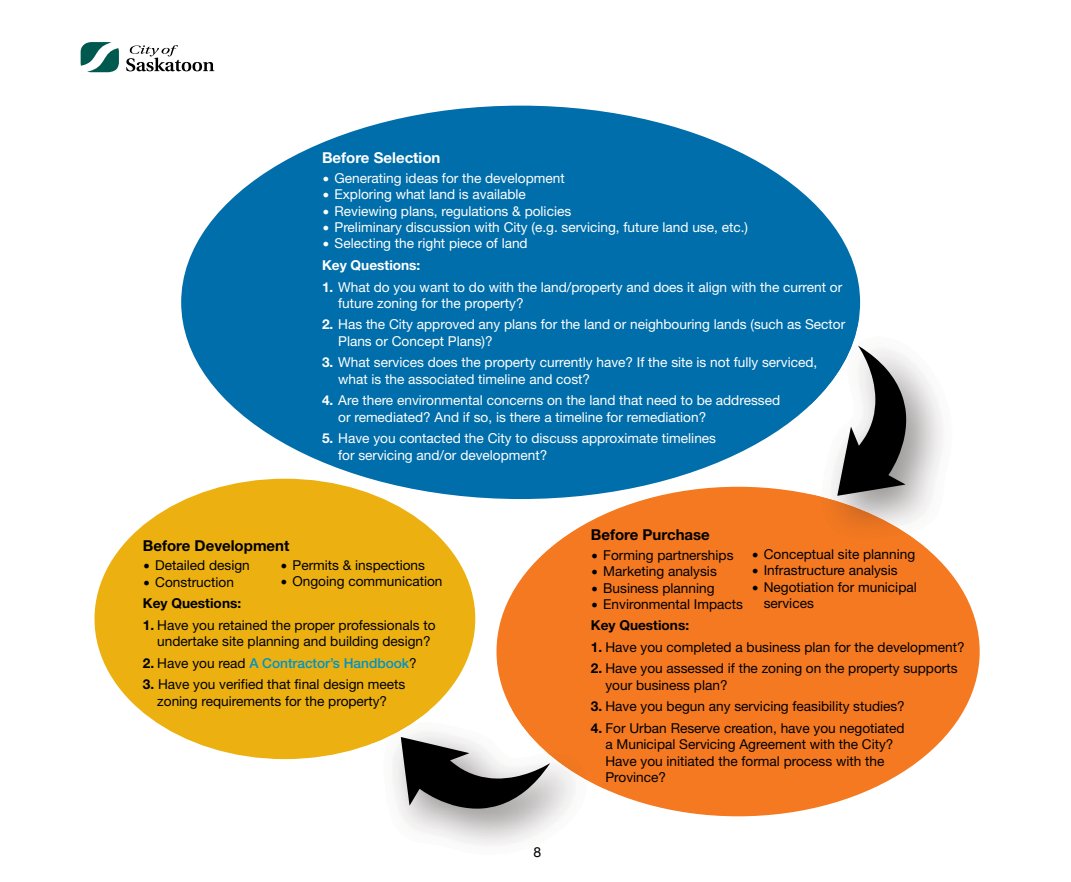
<style>
.page{position:relative;width:1071px;height:882px;background:#fff}
.page>*{position:absolute;margin:0;border:0;box-sizing:border-box;transform-origin:0 0}
.t1{font:700 15.05px "Helvetica Neue";color:#000}
.t2{font:700 15.05px "Helvetica Neue";color:#fff}
.t3{font:14px "Helvetica Neue";color:#000}
.t4{font:13.65px/16.4px "Helvetica Neue";color:#fff}
.t5{font:13.65px/16.4px "Helvetica Neue";color:#000}
.t6{font:500 13.65px "Helvetica Neue";color:#0092c8}
.t7{font:700 13.65px "Helvetica Neue";color:#000}
.t8{font:700 13.65px "Helvetica Neue";color:#fff}
.s1{font-weight:700}
.s2{font-weight:700;color:#000}
.s3{font-weight:400;color:#000}
</style>
<div class="page">
<svg style="left:81px;top:42px;width:38px;height:30px"></svg>
<svg style="left:126px;top:45px;width:88px;height:26px"></svg>
<div style="left:181px;top:106px;width:679px;height:393px;background:#006eaa;border-radius:50%"></div>
<div style="left:496px;top:487px;width:484px;height:329px;background:#f47920;border-radius:50%"></div>
<div style="left:95px;top:479px;width:380px;height:280px;background:#ecb110;border-radius:50%"></div>
<img style="left:810px;top:319px;width:49px;height:86px">
<img style="left:810px;top:494px;width:118px;height:56px">
<img style="left:810px;top:319px;width:35px;height:13px">
<svg style="left:810px;top:357px;width:6px;height:13px"></svg>
<svg style="left:837px;top:346px;width:70px;height:150px"></svg>
<img style="left:512px;top:710px;width:92px;height:79px">
<img style="left:373px;top:710px;width:57px;height:33px">
<svg style="left:591px;top:710px;width:13px;height:4px"></svg>
<svg style="left:591px;top:723px;width:13px;height:60px"></svg>
<svg style="left:401px;top:737px;width:149px;height:72px"></svg>
<p class="t2" style="left:322px;top:146px;width:120px">Before Selection</p>
<p class="t4" style="left:322px;top:171px;width:244px">• Generating ideas for the development</p>
<p class="t4" style="left:322px;top:187px;width:205px">• Exploring what land is available</p>
<p class="t4" style="left:322px;top:203px;width:251px">• Reviewing plans, regulations &amp; policies</p>
<p class="t4" style="left:322px;top:220px;width:428px">• Preliminary discussion with City (e.g. servicing, future land use, etc.)</p>
<p class="t4" style="left:322px;top:236px;width:207px">• Selecting the right piece of land</p>
<p class="t8" style="left:322px;top:254px;width:100px">Key Questions:</p>
<p class="t4" style="left:338px;top:279px;width:506px;text-indent:-16px"><span class="s1">1.</span> What do you want to do with the land/property and does it align with the current or future zoning for the property?</p>
<p class="t4" style="left:338px;top:317px;width:509px;text-indent:-16px"><span class="s1">2.</span> Has the City approved any plans for the land or neighbouring lands (such as Sector<br>Plans or Concept Plans)?</p>
<p class="t4" style="left:338px;top:355px;width:481px;text-indent:-16px"><span class="s1">3.</span> What services does the property currently have? If the site is not fully serviced, what is the associated timeline and cost?</p>
<p class="t4" style="left:338px;top:393px;width:443px;text-indent:-16px"><span class="s1">4.</span> Are there environmental concerns on the land that need to be addressed or remediated? And if so, is there a timeline for remediation?</p>
<p class="t4" style="left:338px;top:431px;width:379px;text-indent:-16px"><span class="s1">5.</span> Have you contacted the City to discuss approximate timelines for servicing and/or development?</p>
<p class="t1" style="left:143px;top:533px;width:148px">Before Development</p>
<p class="t5" style="left:143px;top:558px;width:109px">• Detailed design</p>
<p class="t5" style="left:143px;top:574px;width:93px">• Construction</p>
<p class="t7" style="left:143px;top:593px;width:100px">Key Questions:</p>
<p class="t5" style="left:157px;top:617px;width:280px;text-indent:-14px"><span class="s1">1.</span> Have you retained the proper professionals to undertake site planning and building design?</p>
<p class="t6" style="left:143px;top:652px;width:275px"><span class="s2">2.</span> <span class="s3">Have you read</span> A Contractor’s Handbook<span class="s3">?</span></p>
<p class="t5" style="left:143px;top:677px;width:264px;text-align:center"><span class="s1">3.</span> Have you verified that final design meets zoning requirements for the property?</p>
<p class="t5" style="left:280px;top:558px;width:146px">• Permits &amp; inspections</p>
<p class="t5" style="left:280px;top:574px;width:164px">• Ongoing communication</p>
<p class="t3" style="left:533px;top:842px;width:9px">8</p>
<p class="t1" style="left:591px;top:523px;width:121px">Before Purchase</p>
<p class="t5" style="left:591px;top:547px;width:144px">• Forming partnerships</p>
<p class="t5" style="left:591px;top:564px;width:128px">• Marketing analysis</p>
<p class="t5" style="left:591px;top:580px;width:125px">• Business planning</p>
<p class="t5" style="left:591px;top:597px;width:154px">• Environmental Impacts</p>
<p class="t7" style="left:591px;top:615px;width:100px">Key Questions:</p>
<p class="t5" style="left:591px;top:640px;width:375px"><span class="s1">1.</span> Have you completed a business plan for the development?</p>
<p class="t5" style="left:605px;top:661px;width:354px;text-indent:-15px"><span class="s1">2.</span> Have you assessed if the zoning on the property supports your business plan?</p>
<p class="t5" style="left:591px;top:699px;width:316px"><span class="s1">3.</span> Have you begun any servicing feasibility studies?</p>
<p class="t5" style="left:605px;top:721px;width:301px;text-indent:-15px"><span class="s1">4.</span> For Urban Reserve creation, have you negotiated a Municipal Servicing Agreement with the City?<br>Have you initiated the formal process with the Province?</p>
<p class="t5" style="left:751px;top:547px;width:165px">• Conceptual site planning</p>
<p class="t5" style="left:751px;top:563px;width:148px">• Infrastructure analysis</p>
<p class="t5" style="left:764px;top:579px;width:155px;text-indent:-12px">• Negotiation for municipal services</p>
</div>
